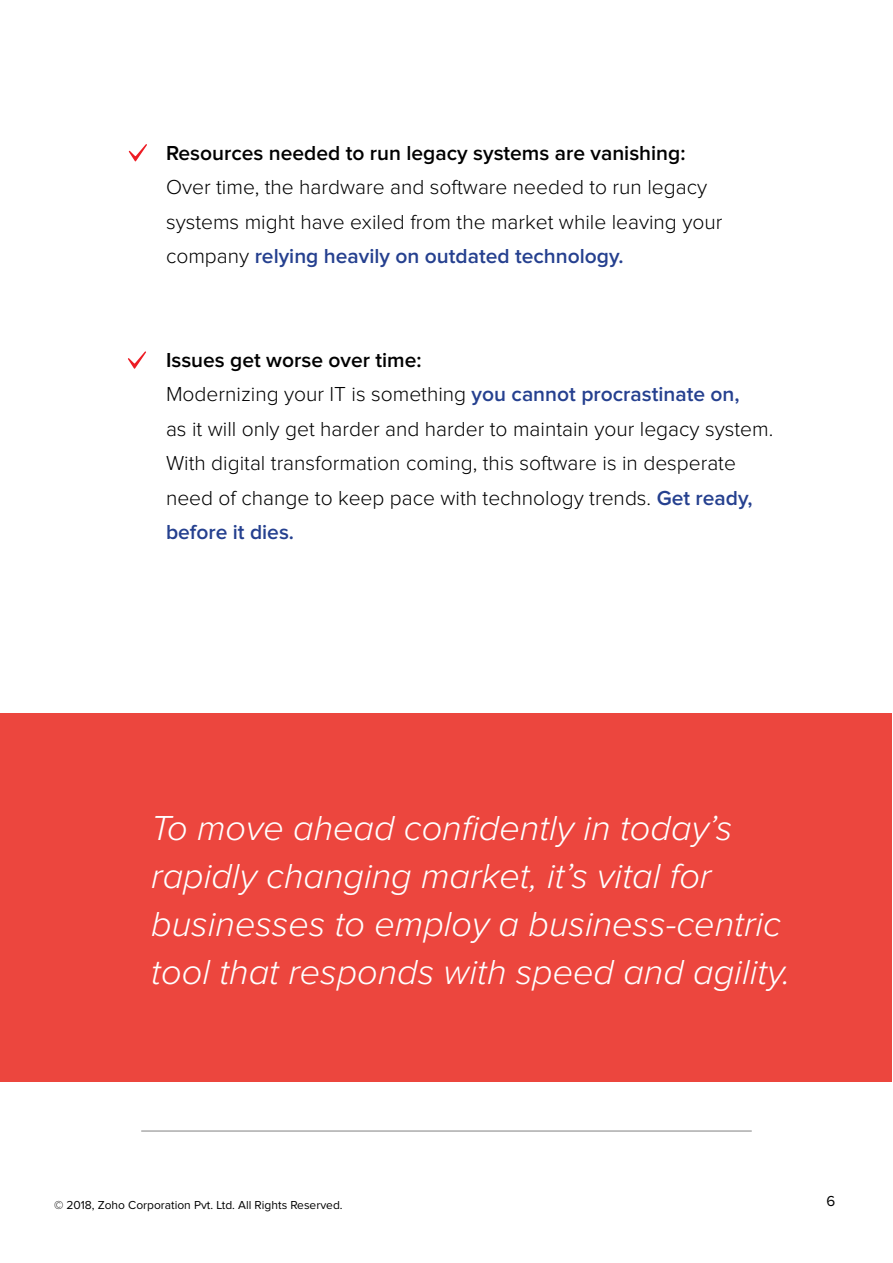
<style>
.page{position:relative;width:893px;height:1263px;background:#fff}
.page>*{position:absolute;margin:0;border:0;box-sizing:border-box;transform-origin:0 0}
.t1{font:italic 300 36px/48px "Proxima Nova";color:#fff}
.t2{font:300 21px/34.5px "Proxima Nova";color:#000}
.t3{font:600 21px "Proxima Nova";color:#000}
.t4{font:600 21px "Proxima Nova";color:#25408f}
.t5{font:15px "Proxima Nova";color:#000}
.t6{font:12px "Proxima Nova";color:#000}
.s1{font-weight:300;color:#000}
.s2{font-weight:600;color:#25408f}
</style>
<div class="page">
<div style="left:1px;top:714px;width:891px;height:368px;background:#ec463e"></div>
<svg style="left:129px;top:144px;width:18px;height:17px"></svg>
<svg style="left:128px;top:351px;width:18px;height:18px"></svg>
<hr style="left:141px;top:1131px;width:611px;height:1px;background:#000">
<p class="t3" style="left:166px;top:143px;width:521px">Resources needed to run legacy systems are vanishing:</p>
<p class="t2" style="left:166px;top:171px;width:543px">Over time, the hardware and software needed to run legacy</p>
<p class="t2" style="left:166px;top:205px;width:558px">systems might have exiled from the market while leaving your</p>
<p class="t4" style="left:166px;top:246px;width:459px"><span class="s1">company</span> relying heavily on outdated technology.</p>
<p class="t3" style="left:166px;top:350px;width:257px">Issues get worse over time:</p>
<p class="t2" style="left:166px;top:378px;width:575px">Modernizing your IT is something <span class="s2">you cannot procrastinate on,</span></p>
<p class="t2" style="left:166px;top:412px;width:609px">as it will only get harder and harder to maintain your legacy system.<br>With digital transformation coming, this software is in desperate</p>
<p class="t2" style="left:166px;top:481px;width:588px">need of change to keep pace with technology trends. <span class="s2">Get ready,</span></p>
<p class="t4" style="left:166px;top:522px;width:130px">before it dies.</p>
<p class="t1" style="left:151px;top:806px;width:641px">To move ahead confidently in today’s rapidly changing market, it’s vital for businesses to employ a business-centric tool that responds with speed and agility.</p>
<p class="t6" style="left:54px;top:1199px;width:290px">© 2018, Zoho Corporation Pvt. Ltd. All Rights Reserved.</p>
<p class="t5" style="left:826px;top:1194px;width:10px">6</p>
</div>
